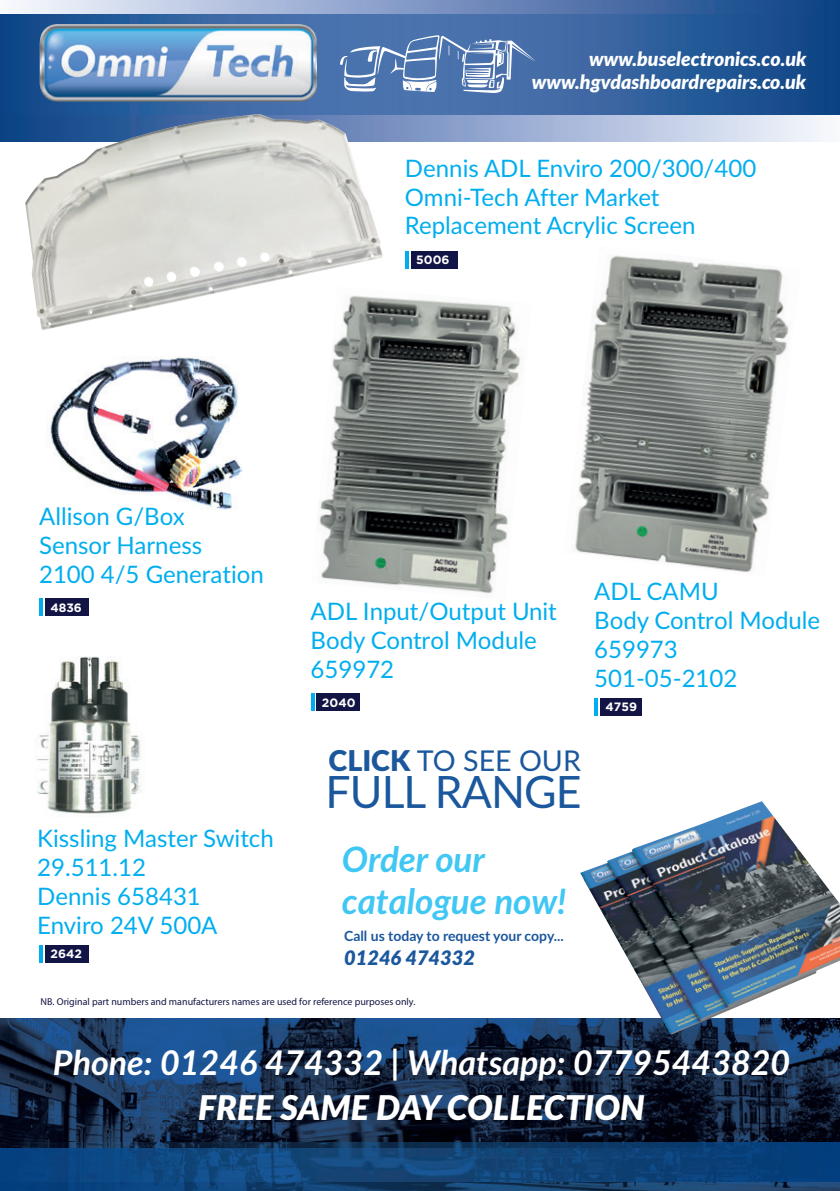
<style>
.page{position:relative;width:840px;height:1191px;background:#fff}
.page>*{position:absolute;margin:0;border:0;box-sizing:border-box;transform-origin:0 0}
.t1{font:44.6px "Lato";letter-spacing:-.02em;color:#1b579d}
.t2{font:italic 700 35px/42px "Lato";color:#40c7f4}
.t3{font:italic 700 34px/44.2px "Lato";color:#fff;text-align:center}
.t4{font:28.6px "Lato";color:#1b579d}
.t5{font:24px/28.8px "Lato";color:#00aeef}
.t6{font:italic 900 20px "Lato";color:#1b579d}
.t7{font:italic 900 19.4px "Lato";color:#fff}
.t8{font:700 14px "Lato";color:#1b579d}
.t9{font:700 12px "Gotham";color:#fff}
.t10{font:500 10px "Gotham";color:#141643}
.s1{font-weight:900}
</style>
<div class="page">
<img style="left:0;top:1018px;width:839px;height:130px">
<img style="left:0;top:0;width:839px;height:141px">
<img style="left:0;top:1148px;width:839px;height:43px">
<div style="left:410px;top:251px;width:47px;height:17px;background:#111444"></div>
<svg style="left:405px;top:251px;width:3px;height:17px"></svg>
<div style="left:45px;top:945px;width:44px;height:17px;background:#111444"></div>
<hr style="left:39px;top:945px;width:4px;height:17px;background:#00aeef">
<div style="left:600px;top:698px;width:41px;height:17px;background:#111444"></div>
<hr style="left:594px;top:698px;width:3px;height:17px;background:#00aeef">
<div style="left:316px;top:694px;width:43px;height:17px;background:#111444"></div>
<svg style="left:311px;top:694px;width:3px;height:17px"></svg>
<img style="left:40px;top:24px;width:277px;height:78px">
<svg style="left:340px;top:35px;width:195px;height:58px;background:#6f8ebd"></svg>
<img style="left:579px;top:801px;width:260px;height:234px">
<img style="left:318px;top:298px;width:203px;height:296px">
<img style="left:575px;top:255px;width:214px;height:318px">
<img style="left:37px;top:656px;width:105px;height:158px">
<img style="left:25px;top:114px;width:358px;height:216px">
<img style="left:48px;top:357px;width:193px;height:153px">
<div style="left:45px;top:599px;width:43px;height:17px;background:#111444"></div>
<hr style="left:39px;top:599px;width:4px;height:17px;background:#00aeef">
<p class="t7" style="left:588px;top:45px;width:219px">www.buselectronics.co.uk</p>
<p class="t7" style="left:531px;top:67px;width:276px">www.hgvdashboardrepairs.co.uk</p>
<p class="t5" style="left:404px;top:153px;width:353px">Dennis ADL Enviro 200/300/400<br>Omni-Tech After Market<br>Replacement Acrylic Screen</p>
<p class="t9" style="left:416px;top:253px;width:35px">5006</p>
<p class="t5" style="left:39px;top:501px;width:226px">Allison G/Box<br>Sensor Harness<br>2100 4/5 Generation</p>
<p class="t9" style="left:50px;top:600px;width:33px">4836</p>
<p class="t5" style="left:37px;top:823px;width:238px">Kissling Master Switch<br>29.511.12<br>Dennis 658431<br>Enviro 24V 500A</p>
<p class="t9" style="left:50px;top:947px;width:33px">2642</p>
<p class="t5" style="left:310px;top:596px;width:247px">ADL Input/Output Unit<br>Body Control Module<br>659972</p>
<p class="t9" style="left:322px;top:695px;width:35px">2040</p>
<p class="t5" style="left:594px;top:576px;width:227px">ADL CAMU<br>Body Control Module<br>659973<br>501-05-2102</p>
<p class="t9" style="left:605px;top:700px;width:33px">4759</p>
<p class="t4" style="left:328px;top:740px;width:254px"><span class="s1">CLICK</span> TO SEE OUR</p>
<p class="t1" style="left:325px;top:760px;width:257px">FULL RANGE</p>
<p class="t2" style="left:342px;top:837px;width:226px">Order our catalogue now!</p>
<p class="t8" style="left:344px;top:926px;width:221px">Call us today to request your copy...</p>
<p class="t6" style="left:344px;top:943px;width:132px">01246 474332</p>
<p class="t10" style="left:41px;top:995px;width:376px">NB. Original part numbers and manufacturers names are used for reference purposes only.</p>
<p class="t3" style="left:53px;top:1039px;width:738px">Phone: 01246 474332 | Whatsapp: 07795443820<br><span class="s1">FREE SAME DAY COLLECTION</span></p>
</div>
